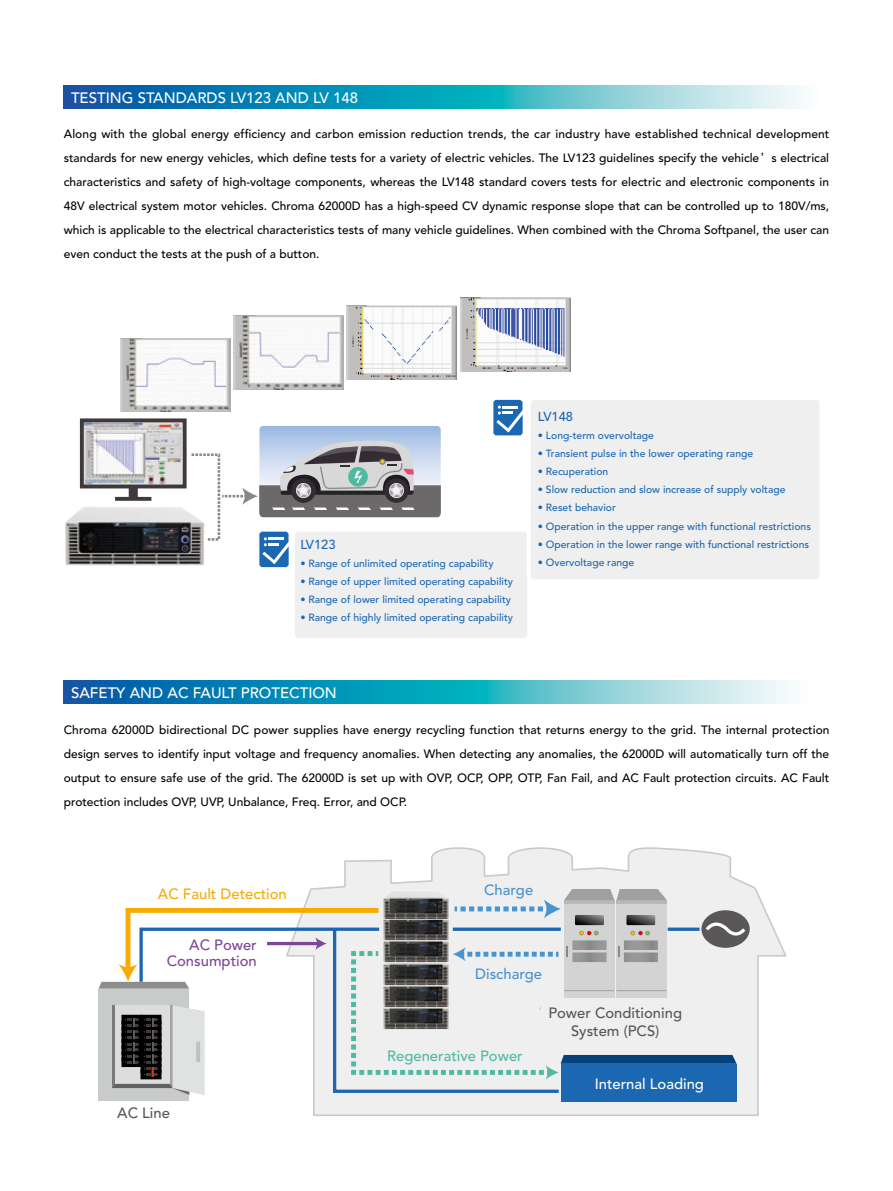
<style>
.page{position:relative;width:893px;height:1191px;background:#fff}
.page>*{position:absolute;margin:0;border:0;box-sizing:border-box;transform-origin:0 0}
.t1{font:500 15px "Avenir";color:#fff}
.t2{font:500 14.85px/17.9px "Avenir";color:#595757;text-align:center}
.t3{font:500 14.85px/16.5px "Avenir";color:#7d4698;text-align:right}
.t4{font:500 14.85px "Avenir";color:#4fbaa1}
.t5{font:500 14.85px "Avenir";color:#f7ab00}
.t6{font:500 14.85px "Avenir";color:#4693d1}
.t7{font:500 14.85px "Avenir";color:#fff}
.t8{font:500 12.9px "Avenir";color:#1b67b2}
.t9{font:500 12px/24px "Avenir";color:#000;text-align:justify}
.t10{font:500 10.35px "Avenir";color:#1b67b2}
.s1{font-family:"AR Hei B5"}
</style>
<div class="page">
<svg style="left:64px;top:85px;width:736px;height:23px;background:#40a5c4"></svg>
<img style="left:85px;top:423px;width:97px;height:60px">
<div style="left:80px;top:418px;width:107px;height:70px;border:4px solid #3f3a39"></div>
<div style="left:129px;top:487px;width:9px;height:11px;background:#3f3a39"></div>
<svg style="left:115px;top:497px;width:36px;height:4px"></svg>
<svg style="left:493px;top:400px;width:30px;height:35px"></svg>
<div style="left:295px;top:531px;width:232px;height:107px;background:#efefef;border-radius:4px"></div>
<div style="left:531px;top:400px;width:288px;height:179px;background:#efefef"></div>
<img style="left:65px;top:507px;width:123px;height:59px">
<svg style="left:188px;top:426px;width:253px;height:141px"></svg>
<img style="left:120px;top:338px;width:110px;height:74px">
<img style="left:234px;top:316px;width:110px;height:73px">
<img style="left:347px;top:306px;width:110px;height:73px">
<img style="left:460px;top:298px;width:110px;height:73px">
<svg style="left:64px;top:680px;width:725px;height:23px;background:#42a8c5"></svg>
<svg style="left:310px;top:847px;width:477px;height:269px"></svg>
<div style="left:561px;top:1063px;width:176px;height:38px;background:#1b67b2"></div>
<div style="left:98px;top:988px;width:91px;height:112px;background:#c9caca"></div>
<svg style="left:98px;top:889px;width:651px;height:206px"></svg>
<img style="left:382px;top:1007px;width:68px;height:22px">
<img style="left:382px;top:985px;width:68px;height:22px">
<img style="left:382px;top:962px;width:68px;height:23px">
<img style="left:382px;top:941px;width:68px;height:21px">
<img style="left:382px;top:919px;width:68px;height:22px">
<img style="left:382px;top:890px;width:68px;height:29px">
<p class="t1" style="left:71px;top:91px;width:289px">TESTING STANDARDS LV123 AND LV 148</p>
<p class="t9" style="left:64px;top:123px;width:767px">Along with the global energy efficiency and carbon emission reduction trends, the car industry have established technical development standards for new energy vehicles, which define tests for a variety of electric vehicles. The LV123 guidelines specify the vehicle<span class="s1">’</span>s electrical characteristics and safety of high-voltage components, whereas the LV148 standard covers tests for electric and electronic components in 48V electrical system motor vehicles. Chroma 62000D has a high-speed CV dynamic response slope that can be controlled up to 180V/ms, which is applicable to the electrical characteristics tests of many vehicle guidelines. When combined with the Chroma Softpanel, the user can even conduct the tests at the push of a button.</p>
<p class="t8" style="left:300px;top:539px;width:37px">LV123</p>
<p class="t10" style="left:300px;top:559px;width:195px">• Range of unlimited operating capability</p>
<p class="t10" style="left:300px;top:577px;width:214px">• Range of upper limited operating capability</p>
<p class="t10" style="left:300px;top:595px;width:212px">• Range of lower limited operating capability</p>
<p class="t10" style="left:300px;top:613px;width:214px">• Range of highly limited operating capability</p>
<p class="t8" style="left:538px;top:411px;width:37px">LV148</p>
<p class="t10" style="left:538px;top:431px;width:118px">• Long-term overvoltage</p>
<p class="t10" style="left:538px;top:449px;width:217px">• Transient pulse in the lower operating range</p>
<p class="t10" style="left:538px;top:467px;width:72px">• Recuperation</p>
<p class="t10" style="left:538px;top:485px;width:249px">• Slow reduction and slow increase of supply voltage</p>
<p class="t10" style="left:538px;top:503px;width:80px">• Reset behavior</p>
<p class="t10" style="left:538px;top:521px;width:275px">• Operation in the upper range with functional restrictions</p>
<p class="t10" style="left:538px;top:540px;width:273px">• Operation in the lower range with functional restrictions</p>
<p class="t10" style="left:538px;top:558px;width:98px">• Overvoltage range</p>
<p class="t1" style="left:71px;top:686px;width:267px">SAFETY AND AC FAULT PROTECTION</p>
<p class="t9" style="left:64px;top:718px;width:767px">Chroma 62000D bidirectional DC power supplies have energy recycling function that returns energy to the grid. The internal protection design serves to identify input voltage and frequency anomalies. When detecting any anomalies, the 62000D will automatically turn off the output to ensure safe use of the grid. The 62000D is set up with OVP, OCP, OPP, OTP, Fan Fail, and AC Fault protection circuits. AC Fault protection includes OVP, UVP, Unbalance, Freq. Error, and OCP.</p>
<p class="t5" style="left:158px;top:887px;width:130px">AC Fault Detection</p>
<p class="t3" style="left:167px;top:938px;width:92px">AC Power<br>Consumption</p>
<p class="t2" style="left:117px;top:1105px;width:54px">AC Line</p>
<p class="t6" style="left:484px;top:883px;width:51px">Charge</p>
<p class="t6" style="left:475px;top:968px;width:68px">Discharge</p>
<p class="t4" style="left:387px;top:1049px;width:137px">Regenerative Power</p>
<p class="t2" style="left:548px;top:1005px;width:135px">Power Conditioning<br>System (PCS)</p>
<p class="t7" style="left:595px;top:1078px;width:111px">Internal Loading</p>
</div>
